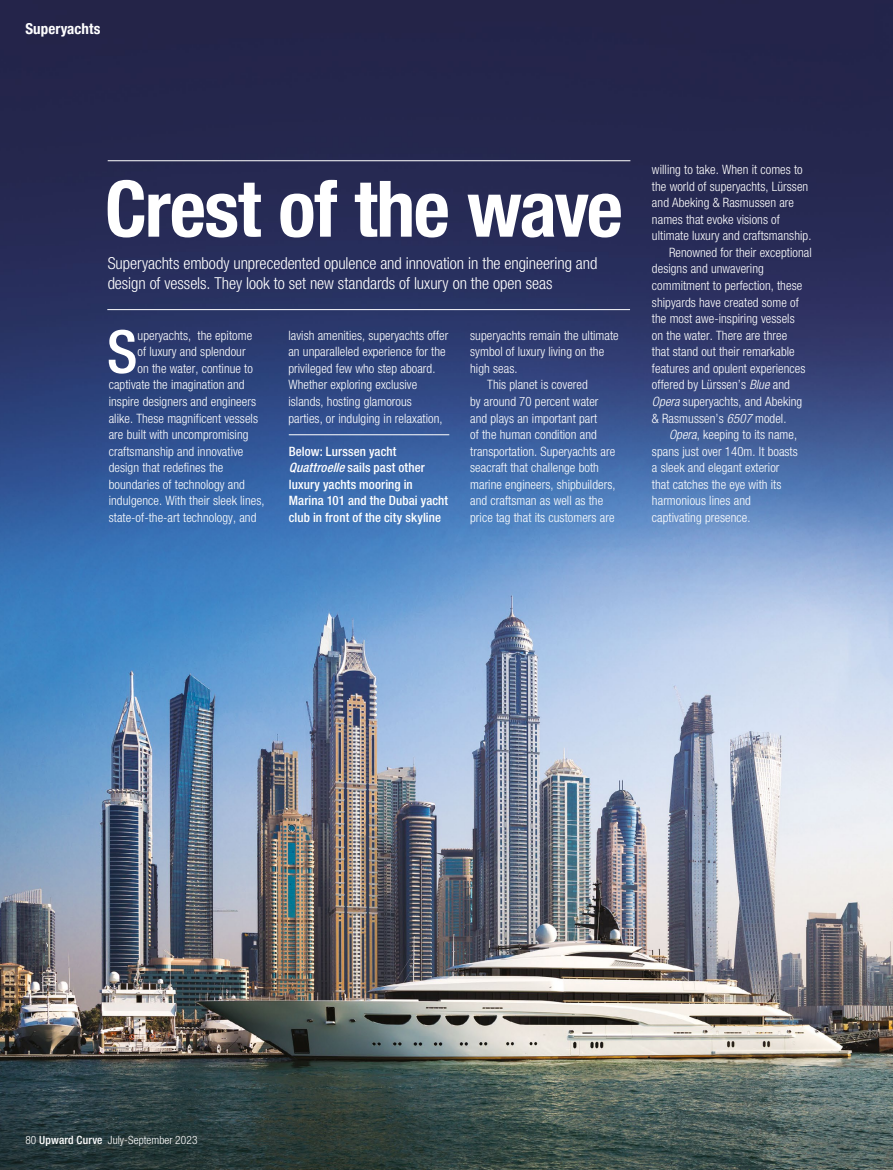
<style>
.page{position:relative;width:893px;height:1170px;background:#fff}
.page>*{position:absolute;margin:0;border:0;box-sizing:border-box;transform-origin:0 0}
.Headline{font:700 condensed 78px "Helvetica Neue";letter-spacing:-.02em;color:#fff}
.Body_copy{font:500 condensed 59.25px "Helvetica Neue LT";color:#fff}
.Sub_head{font:300 condensed 16.5px/19.5px "Helvetica Neue LT";letter-spacing:-.005em;color:#fff}
.Sections_right{font:700 condensed 15px "Helvetica Neue";color:#fff}
.Body_copy-2{font:300 condensed 12.9px/16.5px "Helvetica Neue LT";letter-spacing:.005em;color:#fff}
.Picture_caption_RULE{font:500 condensed 12.9px/16.5px "Helvetica Neue LT";letter-spacing:.01em;color:#fff}
.Page_folio_left{font:300 condensed 11.4px "Helvetica Neue LT";letter-spacing:.005em;color:#fff}
.s1{font-style:italic}
.s2{font-weight:500}
</style>
<div class="page">
<img style="left:0;top:0;width:893px;height:1169px">
<hr style="left:289px;top:434px;width:160px;height:1px;background:#fff">
<hr style="left:108px;top:160px;width:522px;height:1px;background:#fff">
<hr style="left:107px;top:309px;width:523px;height:1px;background:#fff">
<p class="Sections_right" style="left:26px;top:16px;width:76px">Superyachts</p>
<p class="Headline" style="left:105px;top:144px;width:519px">Crest of the wave</p>
<p class="Sub_head" style="left:108px;top:253px;width:491px">Superyachts embody unprecedented opulence and innovation in the engineering and design of vessels. They look to set new standards of luxury on the open seas</p>
<p class="Body_copy" style="left:107px;top:316px;width:32px">S</p>
<p class="Body_copy-2" style="left:138px;top:327px;width:116px">uperyachts, the epitome</p>
<p class="Body_copy-2" style="left:138px;top:343px;width:110px">of luxury and splendour</p>
<p class="Body_copy-2" style="left:138px;top:360px;width:117px">on the water, continue to</p>
<p class="Body_copy-2" style="left:109px;top:376px;width:137px">captivate the imagination and</p>
<p class="Body_copy-2" style="left:109px;top:393px;width:149px">inspire designers and engineers</p>
<p class="Body_copy-2" style="left:109px;top:409px;width:151px">alike. These magnificent vessels</p>
<p class="Body_copy-2" style="left:109px;top:426px;width:141px">are built with uncompromising</p>
<p class="Body_copy-2" style="left:109px;top:443px;width:136px">craftsmanship and innovative</p>
<p class="Body_copy-2" style="left:109px;top:459px;width:116px">design that redefines the</p>
<p class="Body_copy-2" style="left:109px;top:476px;width:138px">boundaries of technology and</p>
<p class="Body_copy-2" style="left:109px;top:492px;width:157px">indulgence. With their sleek lines,</p>
<p class="Body_copy-2" style="left:109px;top:509px;width:149px">state-of-the-art technology, and</p>
<p class="Body_copy-2" style="left:288px;top:327px;width:161px">lavish amenities, superyachts offer an unparalleled experience for the privileged few who step aboard.<br>Whether exploring exclusive islands, hosting glamorous parties, or indulging in relaxation,</p>
<p class="Body_copy-2" style="left:470px;top:327px;width:150px">superyachts remain the ultimate symbol of luxury living on the high seas.</p>
<p class="Body_copy-2" style="left:470px;top:376px;width:147px;text-indent:17px">This planet is covered<br>by around 70 percent water and plays an important part<br>of the human condition and transportation. Superyachts are seacraft that challenge both marine engineers, shipbuilders, and craftsman as well as the price tag that its customers are</p>
<p class="Picture_caption_RULE" style="left:289px;top:442px;width:161px">Below: Lurssen yacht<br><span class="s1">Quattroelle</span>sails past other luxury yachts mooring in<br>Marina 101 and the Dubai yacht club in front of the city skyline</p>
<p class="Body_copy-2" style="left:652px;top:161px;width:161px">willing to take. When it comes to the world of superyachts, Lürssen and Abeking &amp; Rasmussen are names that evoke visions of ultimate luxury and craftsmanship.</p>
<p class="Body_copy-2" style="left:652px;top:244px;width:161px;text-indent:17px">Renowned for their exceptional designs and unwavering commitment to perfection, these shipyards have created some of the most awe-inspiring vessels<br>on the water. There are three<br>that stand out their remarkable features and opulent experiences offered by Lürssen’s <span class="s1">Blue</span> and<br><span class="s1">Opera</span> superyachts, and Abeking &amp; Rasmussen’s <span class="s1">6507</span> model.</p>
<p class="Body_copy-2" style="left:652px;top:426px;width:147px;text-indent:17px"><span class="s1">Opera</span>, keeping to its name, spans just over 140m. It boasts a sleek and elegant exterior that catches the eye with its harmonious lines and captivating presence.</p>
<p class="Page_folio_left" style="left:26px;top:1133px;width:174px">80 <span class="s2">Upward Curve</span> July-September 2023</p>
</div>
